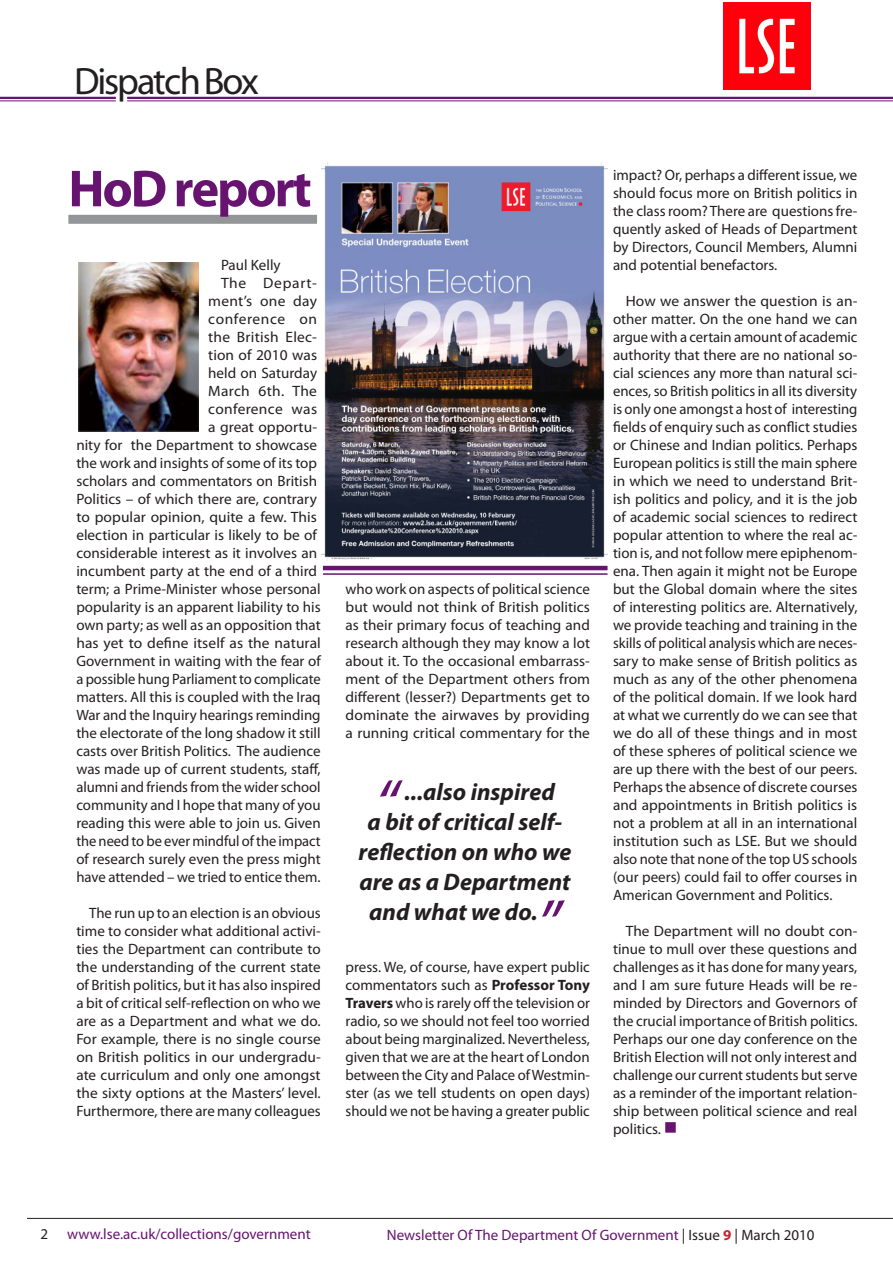
<style>
.page{position:relative;width:893px;height:1263px;background:#fff}
.page>*{position:absolute;margin:0;border:0;box-sizing:border-box;transform-origin:0 0}
.t1{font:italic 67.5px "Myriad Pro";color:#661470}
.t2{font:700 52.5px "Myriad Pro";letter-spacing:-.04em;color:#661470}
.t3{font:38.25px "Myriad Pro";letter-spacing:-.055em;color:#231f20}
.t4{font:italic 700 24px "Myriad Pro";color:#231f20}
.t5{font:15px/18px "Myriad Pro";color:#231f20;text-align:justify}
.t6{font:15px "Myriad Pro";color:#661470}
.t7{font:15px "Myriad Pro";letter-spacing:.02em;color:#231f20}
.t8{font:15px "Myriad Pro";letter-spacing:.04em;color:#231f20}
.t9{font:15px "Myriad Pro";letter-spacing:.045em;color:#231f20}
.s1{font-weight:700}
.s2{color:#231f20}
.s3{font-weight:700;color:#c0262d}
</style>
<div class="page">
<div style="left:68px;top:215px;width:249px;height:9px;background:#939598"></div>
<hr style="left:323px;top:566px;width:284px;height:4px;background:#661470">
<hr style="left:323px;top:573px;width:284px;height:2px;background:#661470">
<hr style="left:127px;top:97px;width:766px;height:2px;background:#661470">
<hr style="left:127px;top:100px;width:766px;height:1px;background:#661470">
<hr style="left:0;top:97px;width:116px;height:2px;background:#661470">
<hr style="left:0;top:100px;width:116px;height:1px;background:#661470">
<img style="left:724px;top:2px;width:87px;height:87px">
<hr style="left:27px;top:1218px;width:866px;height:1px;background:#231f20">
<img style="left:79px;top:262px;width:119px;height:170px">
<div style="left:665px;top:1122px;width:11px;height:11px;background:#661470;border:3px solid #661470"></div>
<img style="left:321px;top:162px;width:286px;height:398px">
<h3 class="t3" style="left:74px;top:58px;width:186px">Dispatch Box</h3>
<h2 class="t2" style="left:68px;top:154px;width:245px">HoD report</h2>
<p class="t5" style="left:221px;top:256px;width:61px">Paul Kelly</p>
<p class="t9" style="left:221px;top:274px;width:98px">The Depart-</p>
<p class="t5" style="left:208px;top:292px;width:110px">ment’s one day</p>
<p class="t8" style="left:208px;top:310px;width:110px">conference on</p>
<p class="t5" style="left:208px;top:328px;width:110px">the British Elec-</p>
<p class="t5" style="left:208px;top:346px;width:110px">tion of 2010 was</p>
<p class="t5" style="left:208px;top:364px;width:110px">held on Saturday</p>
<p class="t7" style="left:208px;top:382px;width:110px">March 6th. The</p>
<p class="t7" style="left:208px;top:400px;width:110px">conference was</p>
<p class="t5" style="left:208px;top:418px;width:110px">a great opportu-</p>
<p class="t5" style="left:76px;top:436px;width:242px">nity for the Department to showcase</p>
<p class="t5" style="left:76px;top:454px;width:242px">the work and insights of some of its top</p>
<p class="t5" style="left:76px;top:472px;width:242px">scholars and commentators on British</p>
<p class="t5" style="left:76px;top:490px;width:242px">Politics – of which there are, contrary</p>
<p class="t5" style="left:76px;top:508px;width:242px">to popular opinion, quite a few. This</p>
<p class="t5" style="left:76px;top:526px;width:242px">election in particular is likely to be of</p>
<p class="t5" style="left:76px;top:544px;width:242px">considerable interest as it involves an</p>
<p class="t5" style="left:76px;top:562px;width:242px">incumbent party at the end of a third</p>
<p class="t5" style="left:76px;top:580px;width:246px">term; a Prime-Minister whose personal</p>
<p class="t5" style="left:76px;top:598px;width:246px">popularity is an apparent liability to his</p>
<p class="t5" style="left:76px;top:616px;width:246px">own party; as well as an opposition that</p>
<p class="t5" style="left:76px;top:634px;width:246px">has yet to define itself as the natural</p>
<p class="t5" style="left:76px;top:652px;width:246px">Government in waiting with the fear of</p>
<p class="t5" style="left:76px;top:670px;width:246px">a possible hung Parliament to complicate</p>
<p class="t5" style="left:76px;top:688px;width:246px">matters. All this is coupled with the Iraq</p>
<p class="t5" style="left:76px;top:706px;width:246px">War and the Inquiry hearings reminding</p>
<p class="t5" style="left:76px;top:724px;width:246px">the electorate of the long shadow it still</p>
<p class="t5" style="left:76px;top:742px;width:246px">casts over British Politics. The audience</p>
<p class="t5" style="left:76px;top:760px;width:246px">was made up of current students, staff,</p>
<p class="t5" style="left:76px;top:778px;width:246px">alumni and friends from the wider school</p>
<p class="t5" style="left:76px;top:796px;width:246px">community and I hope that many of you</p>
<p class="t5" style="left:76px;top:814px;width:246px">reading this were able to join us. Given</p>
<p class="t5" style="left:76px;top:832px;width:246px">the need to be ever mindful of the impact</p>
<p class="t5" style="left:76px;top:850px;width:246px">of research surely even the press might</p>
<p class="t5" style="left:76px;top:868px;width:246px">have attended – we tried to entice them.</p>
<p class="t5" style="left:76px;top:904px;width:246px;text-indent:13px">The run up to an election is an obvious time to consider what additional activi&shy;ties the Department can contribute to the understanding of the current state of British politics, but it has also inspired a bit of critical self-reflection on who we are as a Department and what we do.<br>For example, there is no single course on British politics in our undergradu&shy;ate curriculum and only one amongst the sixty options at the Masters’ level.<br>Furthermore, there are many colleagues</p>
<p class="t5" style="left:346px;top:580px;width:246px">who work on aspects of political science but would not think of British politics as their primary focus of teaching and research although they may know a lot about it. To the occasional embarrass&shy;ment of the Department others from different (lesser?) Departments get to dominate the airwaves by providing a running critical commentary for the</p>
<h1 class="t1" style="left:375px;top:762px;width:25px">“</h1>
<h3 class="t4" style="left:405px;top:776px;width:152px">...also inspired</h3>
<h3 class="t4" style="left:368px;top:806px;width:196px">a bit of critical self-</h3>
<h3 class="t4" style="left:358px;top:836px;width:215px">reflection on who we</h3>
<h3 class="t4" style="left:359px;top:866px;width:213px">are as a Department</h3>
<h3 class="t4" style="left:369px;top:896px;width:170px">and what we do.</h3>
<h1 class="t1" style="left:538px;top:882px;width:25px">”</h1>
<p class="t5" style="left:346px;top:958px;width:246px">press. We, of course, have expert public commentators such as <span class="s1">Professor Tony Travers</span> who is rarely off the television or radio, so we should not feel too worried about being marginalized. Nevertheless, given that we are at the heart of London between the City and Palace of Westmin&shy;ster (as we tell students on open days) should we not be having a greater public</p>
<p class="t5" style="left:613px;top:166px;width:246px">impact? Or, perhaps a different issue, we should focus more on British politics in the class room? There are questions fre&shy;quently asked of Heads of Department by Directors, Council Members, Alumni and potential benefactors.</p>
<p class="t5" style="left:613px;top:292px;width:246px;text-indent:13px">How we answer the question is an&shy;other matter. On the one hand we can argue with a certain amount of academic authority that there are no national so&shy;cial sciences any more than natural sci&shy;ences, so British politics in all its diversity is only one amongst a host of interesting fields of enquiry such as conflict studies or Chinese and Indian politics. Perhaps European politics is still the main sphere in which we need to understand Brit&shy;ish politics and policy, and it is the job of academic social sciences to redirect popular attention to where the real ac&shy;tion is, and not follow mere epiphenom&shy;ena. Then again it might not be Europe but the Global domain where the sites of interesting politics are. Alternatively, we provide teaching and training in the skills of political analysis which are neces&shy;sary to make sense of British politics as much as any of the other phenomena of the political domain. If we look hard at what we currently do we can see that we do all of these things and in most of these spheres of political science we are up there with the best of our peers.<br>Perhaps the absence of discrete courses and appointments in British politics is not a problem at all in an international institution such as LSE. But we should also note that none of the top US schools (our peers) could fail to offer courses in American Government and Politics.</p>
<p class="t5" style="left:613px;top:922px;width:246px;text-indent:13px">The Department will no doubt con&shy;tinue to mull over these questions and challenges as it has done for many years, and I am sure future Heads will be re&shy;minded by Directors and Governors of the crucial importance of British politics.<br>Perhaps our one day conference on the British Election will not only interest and challenge our current students but serve as a reminder of the important relation&shy;ship between political science and real politics.</p>
<p class="t5" style="left:40px;top:1225px;width:9px">2</p>
<p class="t6" style="left:67px;top:1225px;width:245px">www.lse.ac.uk/collections/government</p>
<p class="t6" style="left:387px;top:1225px;width:429px">Newsletter Of The Department Of Government <span class="s2">| Issue</span> <span class="s3">9</span> <span class="s2">| March 2010</span></p>
</div>
